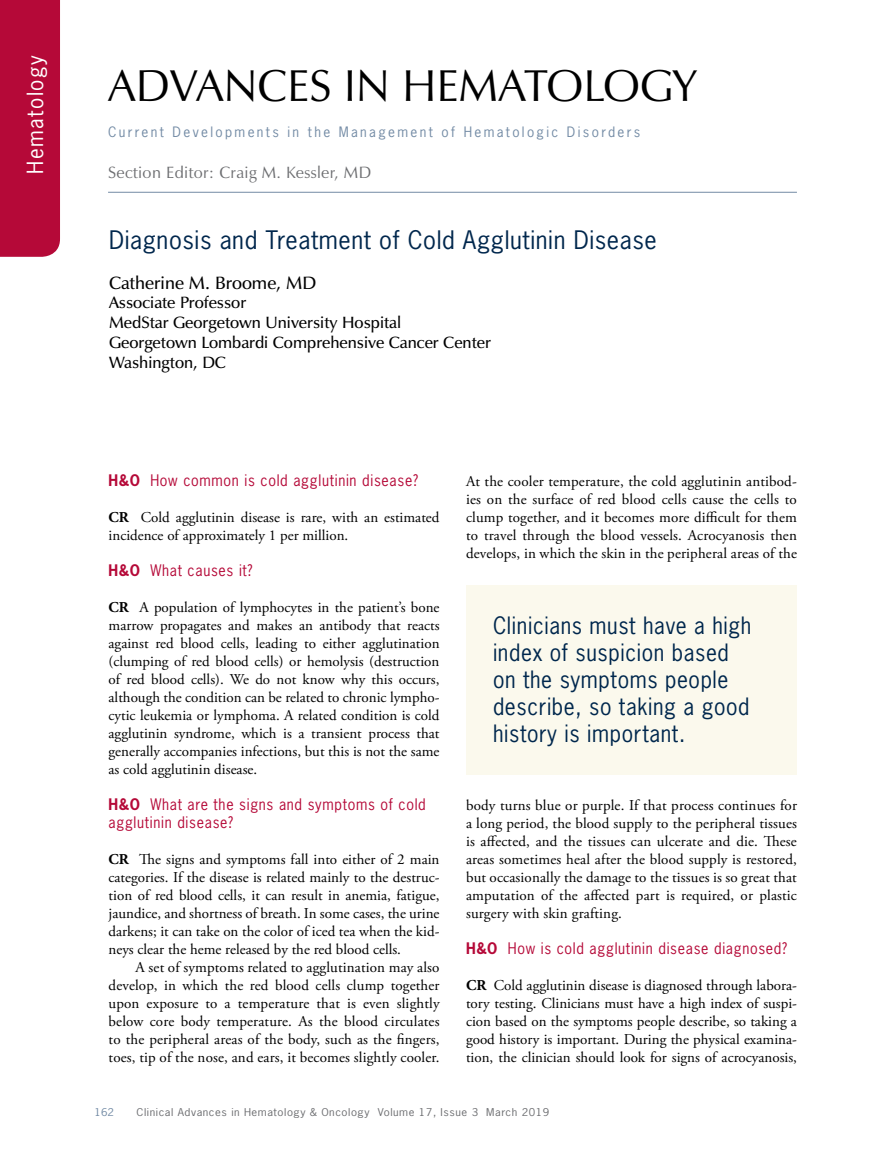
<style>
.page{position:relative;width:878px;height:1175px;background:#fff}
.page>*{position:absolute;margin:0;border:0;box-sizing:border-box;transform-origin:0 0}
.t1{font:45px "Zapf Humanist 601 BT";color:#000}
.t2{font:24px "News Gothic Std";letter-spacing:.025em;color:#00274d}
.t3{font:22.5px/27px "News Gothic Std";letter-spacing:.03em;color:#00274d;scale:.95 1}
.t4{font:21px "News Gothic Std";letter-spacing:.07em;color:#fff}
.t5{font:600 18px "Zapf Humanist 601 BT";color:#000}
.t6{font:600 16.5px/19.8px "Zapf Humanist 601 BT";color:#000}
.t7{font:16.5px "Zapf Humanist 601 BT";letter-spacing:.02em;color:#6d6e71}
.t8{font:15px/18px "Adobe Garamond Pro";color:#000;text-align:justify}
.t9{font:15px/18px "News Gothic Std";letter-spacing:.05em;color:#b50938;scale:.95 1}
.t10{font:13.5px "News Gothic Std";letter-spacing:.175em;color:#738ba5}
.t11{font:10.2px "News Gothic Std";letter-spacing:.05em;color:#6d6e71;scale:1.11 1}
.t12{font:10.2px "News Gothic Std";color:#738ba5;scale:1.11 1}
.s1{font-weight:700}
</style>
<div class="page">
<div style="left:0;top:0;width:60px;height:257px;background:#b50938"></div>
<hr style="left:108px;top:192px;width:688px;height:1px;background:#738ba5">
<div style="left:466px;top:585px;width:330px;height:189px;background:#fbf9ed"></div>
<h3 class="t4" style="left:22px;top:174px;width:120px;rotate:-90deg">Hematology</h3>
<h1 class="t1" style="left:108px;top:58px;width:590px">ADVANCES IN HEMATOLOGY</h1>
<p class="t10" style="left:108px;top:123px;width:534px">Current Developments in the Management of Hematologic Disorders</p>
<p class="t7" style="left:108px;top:162px;width:265px">Section Editor: Craig M. Kessler, MD</p>
<h2 class="t2" style="left:109px;top:224px;width:549px">Diagnosis and Treatment of Cold Agglutinin Disease</h2>
<p class="t5" style="left:109px;top:271px;width:209px">Catherine M. Broome, MD</p>
<p class="t6" style="left:109px;top:293px;width:383px">Associate Professor<br>MedStar Georgetown University Hospital<br>Georgetown Lombardi Comprehensive Cancer Center<br>Washington, DC</p>
<p class="t9" style="left:109px;top:471px;width:327px"><span class="s1">H&amp;O</span> How common is cold agglutinin disease?</p>
<p class="t8" style="left:109px;top:509px;width:332px"><span class="s1">CR</span> Cold agglutinin disease is rare, with an estimated incidence of approximately 1 per million.</p>
<p class="t9" style="left:109px;top:561px;width:153px"><span class="s1">H&amp;O</span> What causes it?</p>
<p class="t8" style="left:109px;top:599px;width:332px"><span class="s1">CR</span> A population of lymphocytes in the patient’s bone marrow propagates and makes an antibody that reacts against red blood cells, leading to either agglutination (clumping of red blood cells) or hemolysis (destruction of red blood cells). We do not know why this occurs, although the condition can be related to chronic lympho&shy;cytic leukemia or lymphoma. A related condition is cold agglutinin syndrome, which is a transient process that generally accompanies infections, but this is not the same as cold agglutinin disease.</p>
<p class="t9" style="left:109px;top:795px;width:335px"><span class="s1">H&amp;O</span> What are the signs and symptoms of cold agglutinin disease?</p>
<p class="t8" style="left:109px;top:851px;width:332px"><span class="s1">CR</span> The signs and symptoms fall into either of 2 main categories. If the disease is related mainly to the destruc&shy;tion of red blood cells, it can result in anemia, fatigue, jaundice, and shortness of breath. In some cases, the urine darkens; it can take on the color of iced tea when the kid&shy;neys clear the heme released by the red blood cells.</p>
<p class="t8" style="left:109px;top:959px;width:332px;text-indent:27px">A set of symptoms related to agglutination may also develop, in which the red blood cells clump together upon exposure to a temperature that is even slightly below core body temperature. As the blood circulates to the peripheral areas of the body, such as the fingers, toes, tip of the nose, and ears, it becomes slightly cooler.</p>
<p class="t8" style="left:466px;top:473px;width:332px">At the cooler temperature, the cold agglutinin antibod&shy;ies on the surface of red blood cells cause the cells to clump together, and it becomes more difficult for them to travel through the blood vessels. Acrocyanosis then develops, in which the skin in the peripheral areas of the</p>
<h3 class="t3" style="left:493px;top:612px;width:273px">Clinicians must have a high index of suspicion based on the symptoms people describe, so taking a good history is important.</h3>
<p class="t8" style="left:466px;top:797px;width:332px">body turns blue or purple. If that process continues for a long period, the blood supply to the peripheral tissues is affected, and the tissues can ulcerate and die. These areas sometimes heal after the blood supply is restored, but occasionally the damage to the tissues is so great that amputation of the affected part is required, or plastic surgery with skin grafting.</p>
<p class="t9" style="left:466px;top:939px;width:339px"><span class="s1">H&amp;O</span> How is cold agglutinin disease diagnosed?</p>
<p class="t8" style="left:466px;top:977px;width:332px"><span class="s1">CR</span> Cold agglutinin disease is diagnosed through labora&shy;tory testing. Clinicians must have a high index of suspi&shy;cion based on the symptoms people describe, so taking a good history is important. During the physical examina&shy;tion, the clinician should look for signs of acrocyanosis,</p>
<p class="t12" style="left:94px;top:1105px;width:19px">162</p>
<p class="t11" style="left:136px;top:1105px;width:373px">Clinical Advances in Hematology &amp; Oncology Volume 17, Issue 3 March 2019</p>
</div>
